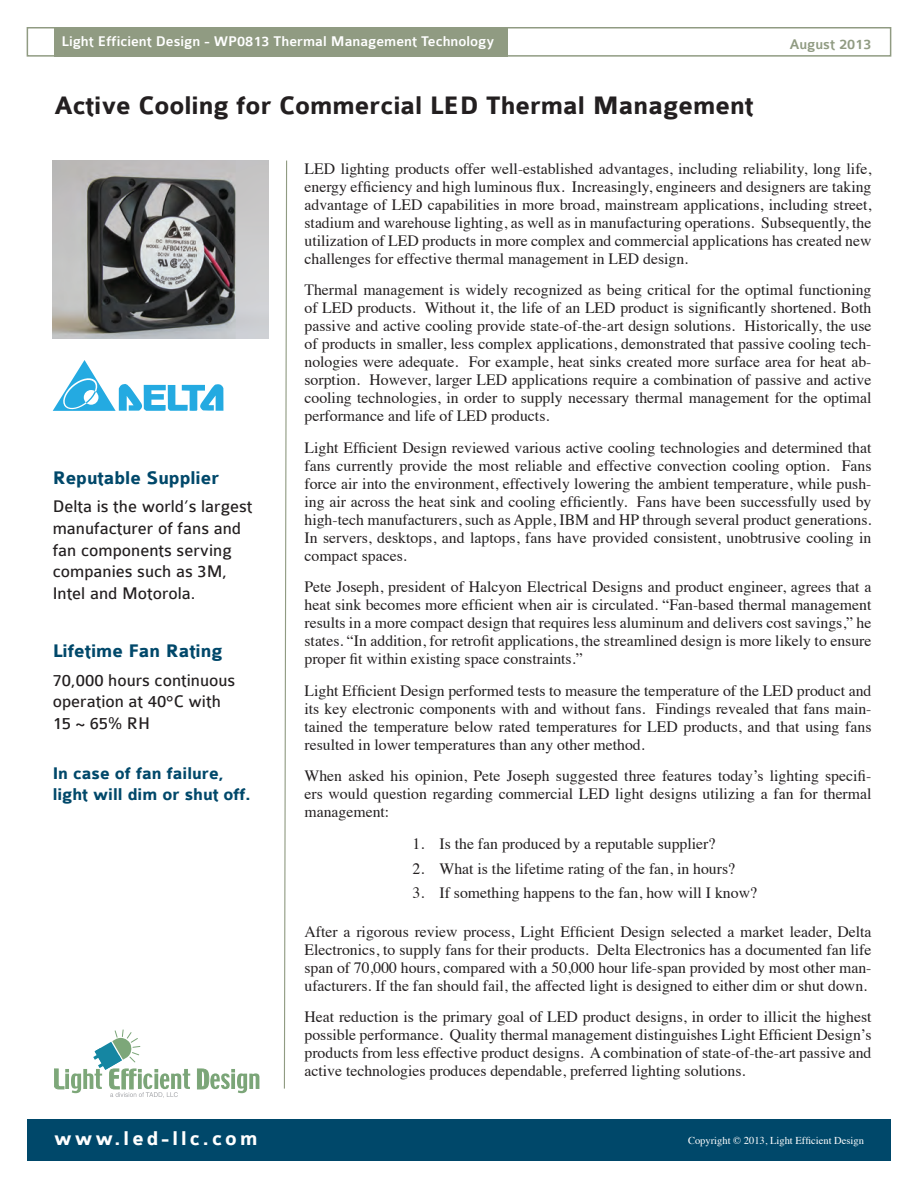
<style>
.page{position:relative;width:918px;height:1188px;background:#fff}
.page>*{position:absolute;margin:0;border:0;box-sizing:border-box;transform-origin:0 0}
.t1{font:700 27px "Colaborate";color:#231f20}
.t2{font:700 21px "Colaborate";letter-spacing:.15em;color:#fff}
.t3{font:700 19.5px "Colaborate";color:#00486a}
.t4{font:18px/21.6px "Colaborate";color:#231f20}
.t5{font:700 18px/21.6px "Colaborate";color:#00486a}
.t6{font:15.75px/18px "Times";color:#231f20;text-align:justify}
.t7{font:500 15px "Colaborate";color:#fff}
.t8{font:500 15px "Colaborate";color:#909b82}
.t9{font:10.5px "Times";color:#fff}
</style>
<div class="page">
<div style="left:54px;top:27px;width:454px;height:29px;background:#909b82"></div>
<div style="left:27px;top:27px;width:864px;height:30px;border:2px solid #909b82"></div>
<svg style="left:197px;top:1069px;width:62px;height:24px"></svg>
<svg style="left:54px;top:1030px;width:136px;height:68px"></svg>
<svg style="left:53px;top:360px;width:170px;height:51px"></svg>
<img style="left:53px;top:161px;width:216px;height:178px">
<svg style="left:283px;top:160px;width:5px;height:929px"></svg>
<div style="left:27px;top:1119px;width:864px;height:42px;background:#00486a"></div>
<p class="t7" style="left:62px;top:34px;width:434px">Light Efficient Design - WP0813 Thermal Management Technology</p>
<p class="t1" style="left:54px;top:92px;width:701px">Active Cooling for Commercial LED Thermal Management</p>
<p class="t8" style="left:789px;top:36px;width:84px">August 2013</p>
<p class="t3" style="left:53px;top:468px;width:168px">Reputable Supplier</p>
<p class="t4" style="left:53px;top:496px;width:201px">Delta is the world’s largest manufacturer of fans and fan components serving companies such as 3M,<br>Intel and Motorola.</p>
<p class="t3" style="left:53px;top:641px;width:171px">Lifetime Fan Rating</p>
<p class="t4" style="left:53px;top:669px;width:184px">70,000 hours continuous operation at 40°C with<br>15 ~ 65% RH</p>
<p class="t5" style="left:53px;top:763px;width:200px">In case of fan failure, light will dim or shut off.</p>
<p class="t6" style="left:304px;top:158px;width:569px">LED lighting products offer well-established advantages, including reliability, long life, energy efficiency and high luminous flux. Increasingly, engineers and designers are taking advantage of LED capabilities in more broad, mainstream applications, including street, stadium and warehouse lighting, as well as in manufacturing operations. Subsequently, the utilization of LED products in more complex and commercial applications has created new challenges for effective thermal management in LED design.</p>
<p class="t6" style="left:304px;top:280px;width:569px">Thermal management is widely recognized as being critical for the optimal functioning of LED products. Without it, the life of an LED product is significantly shortened. Both passive and active cooling provide state-of-the-art design solutions. Historically, the use of products in smaller, less complex applications, demonstrated that passive cooling tech&shy;nologies were adequate. For example, heat sinks created more surface area for heat ab&shy;sorption. However, larger LED applications require a combination of passive and active cooling technologies, in order to supply necessary thermal management for the optimal performance and life of LED products.</p>
<p class="t6" style="left:304px;top:437px;width:569px">Light Efficient Design reviewed various active cooling technologies and determined that fans currently provide the most reliable and effective convection cooling option. Fans force air into the environment, effectively lowering the ambient temperature, while push&shy;ing air across the heat sink and cooling efficiently. Fans have been successfully used by high-tech manufacturers, such as Apple, IBM and HP through several product generations.<br>In servers, desktops, and laptops, fans have provided consistent, unobtrusive cooling in compact spaces.</p>
<p class="t6" style="left:304px;top:577px;width:569px">Pete Joseph, president of Halcyon Electrical Designs and product engineer, agrees that a heat sink becomes more efficient when air is circulated. “Fan-based thermal management results in a more compact design that requires less aluminum and delivers cost savings,” he states. “In addition, for retrofit applications, the streamlined design is more likely to ensure proper fit within existing space constraints.”</p>
<p class="t6" style="left:304px;top:680px;width:568px">Light Efficient Design performed tests to measure the temperature of the LED product and its key electronic components with and without fans. Findings revealed that fans main&shy;tained the temperature below rated temperatures for LED products, and that using fans resulted in lower temperatures than any other method.</p>
<p class="t6" style="left:304px;top:766px;width:569px">When asked his opinion, Pete Joseph suggested three features today’s lighting specifi&shy;ers would question regarding commercial LED light designs utilizing a fan for thermal management:</p>
<p class="t6" style="left:412px;top:833px;width:304px">1. Is the fan produced by a reputable supplier?</p>
<p class="t6" style="left:412px;top:858px;width:324px">2. What is the lifetime rating of the fan, in hours?</p>
<p class="t6" style="left:412px;top:883px;width:346px">3. If something happens to the fan, how will I know?</p>
<p class="t6" style="left:305px;top:921px;width:569px">After a rigorous review process, Light Efficient Design selected a market leader, Delta Electronics, to supply fans for their products. Delta Electronics has a documented fan life span of 70,000 hours, compared with a 50,000 hour life-span provided by most other man&shy;ufacturers. If the fan should fail, the affected light is designed to either dim or shut down.</p>
<p class="t6" style="left:305px;top:1006px;width:569px">Heat reduction is the primary goal of LED product designs, in order to illicit the highest possible performance. Quality thermal management distinguishes Light Efficient Design’s products from less effective product designs. A combination of state-of-the-art passive and active technologies produces dependable, preferred lighting solutions.</p>
<p class="t2" style="left:54px;top:1128px;width:205px">www.led-llc.com</p>
<p class="t9" style="left:688px;top:1131px;width:177px">Copyright © 2013, Light Efficient Design</p>
</div>
